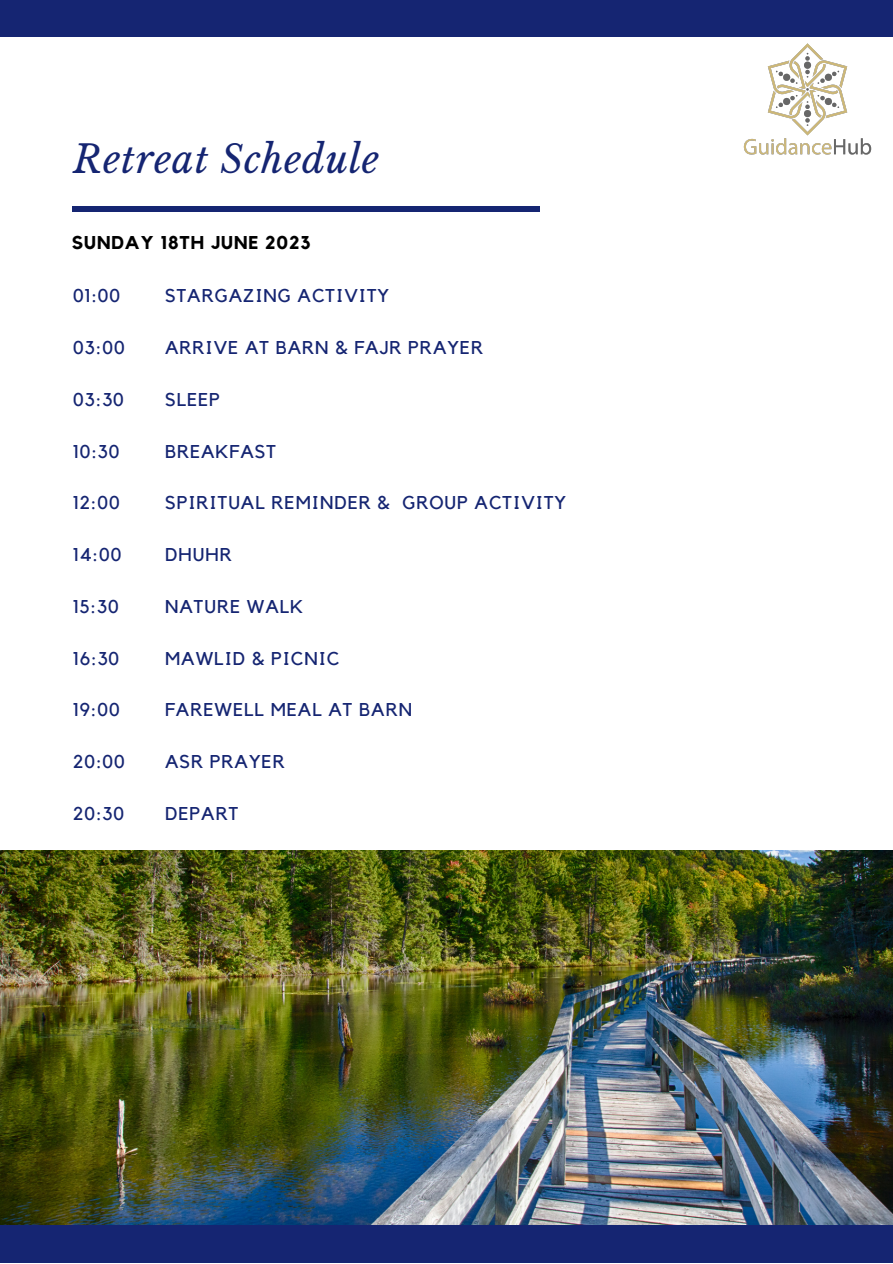
<style>
.page{position:relative;width:893px;height:1264px;background:#fff}
.page>*{position:absolute;margin:0;border:0;box-sizing:border-box;transform-origin:0 0}
.t1{font:italic 37.95px "Libre Baskerville";letter-spacing:.02em;color:#152572}
.t2{font:18.45px "Kollektif";letter-spacing:.05em;color:#152572}
.t3{font:700 18.45px "Kollektif";letter-spacing:.05em;color:#000}
</style>
<div class="page">
<div style="left:0;top:0;width:892px;height:36px;background:#152572"></div>
<div style="left:0;top:1224px;width:892px;height:38px;background:#152572"></div>
<img style="left:743px;top:43px;width:128px;height:112px">
<div style="left:72px;top:206px;width:468px;height:5px;background:#152572"></div>
<img style="left:1px;top:850px;width:891px;height:374px">
<p class="t1" style="left:73px;top:136px;width:307px">Retreat Schedule</p>
<p class="t3" style="left:72px;top:234px;width:240px">SUNDAY 18TH JUNE 2023</p>
<p class="t2" style="left:165px;top:287px;width:225px">STARGAZING ACTIVITY</p>
<p class="t2" style="left:165px;top:339px;width:319px">ARRIVE AT BARN &amp; FAJR PRAYER</p>
<p class="t2" style="left:165px;top:391px;width:56px">SLEEP</p>
<p class="t2" style="left:165px;top:442px;width:112px">BREAKFAST</p>
<p class="t2" style="left:165px;top:494px;width:402px">SPIRITUAL REMINDER &amp; GROUP ACTIVITY</p>
<p class="t2" style="left:165px;top:546px;width:68px">DHUHR</p>
<p class="t2" style="left:165px;top:598px;width:140px">NATURE WALK</p>
<p class="t2" style="left:165px;top:649px;width:176px">MAWLID &amp; PICNIC</p>
<p class="t2" style="left:165px;top:701px;width:248px">FAREWELL MEAL AT BARN</p>
<p class="t2" style="left:165px;top:753px;width:121px">ASR PRAYER</p>
<p class="t2" style="left:165px;top:804px;width:75px">DEPART</p>
<p class="t2" style="left:73px;top:287px;width:48px">01:00</p>
<p class="t2" style="left:73px;top:339px;width:53px">03:00</p>
<p class="t2" style="left:73px;top:391px;width:52px">03:30</p>
<p class="t2" style="left:73px;top:442px;width:48px">10:30</p>
<p class="t2" style="left:73px;top:494px;width:48px">12:00</p>
<p class="t2" style="left:73px;top:546px;width:50px">14:00</p>
<p class="t2" style="left:73px;top:598px;width:47px">15:30</p>
<p class="t2" style="left:73px;top:649px;width:48px">16:30</p>
<p class="t2" style="left:73px;top:701px;width:48px">19:00</p>
<p class="t2" style="left:73px;top:753px;width:53px">20:00</p>
<p class="t2" style="left:73px;top:804px;width:52px">20:30</p>
</div>
